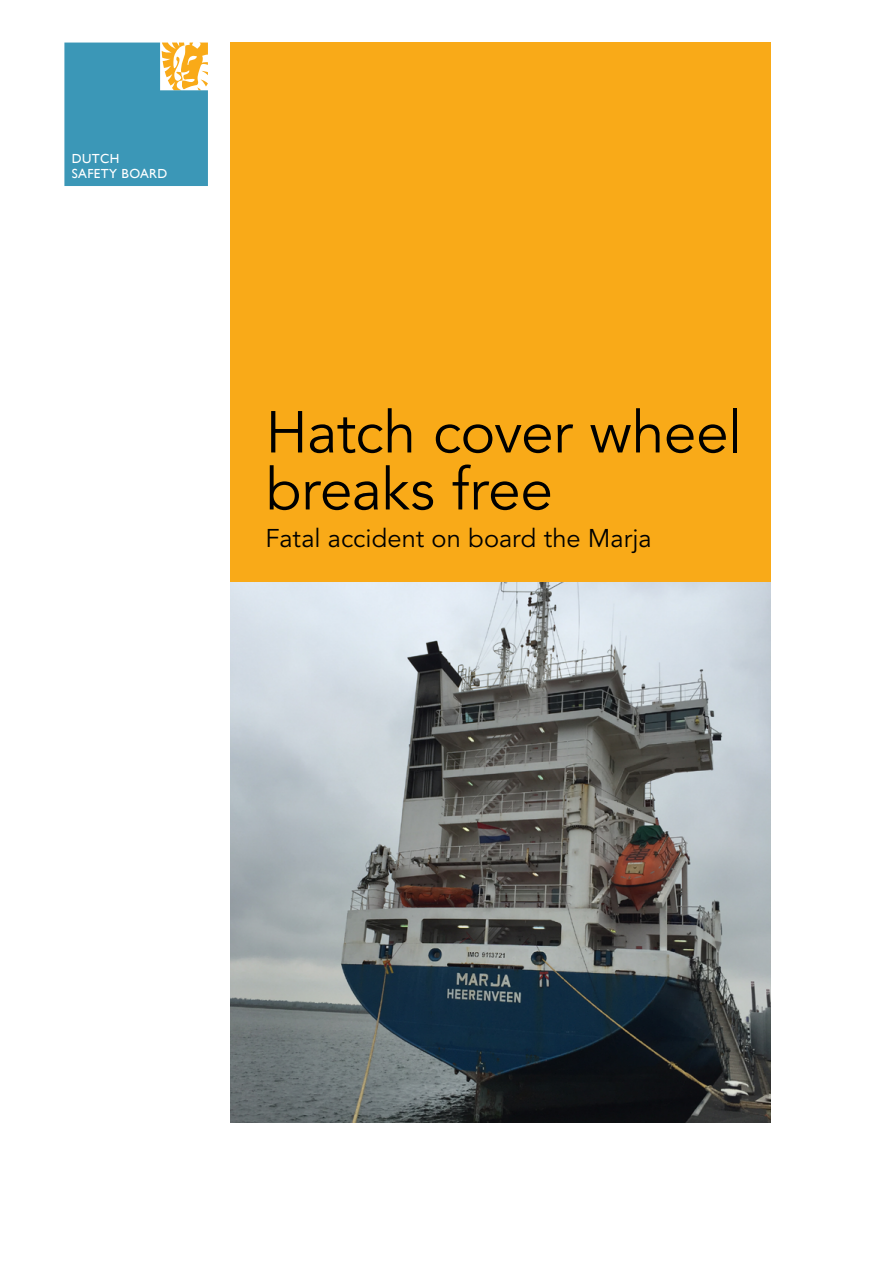
<style>
.page{position:relative;width:893px;height:1263px;background:#fff}
.page>*{position:absolute;margin:0;border:0;box-sizing:border-box;transform-origin:0 0}
.Kop{font:58.5px/57px "Avenir LT Std";letter-spacing:-.01em;color:#000}
.Onderkop{font:25.5px "Avenir LT Std";color:#000}
.t1{font:13.2px/14.7px "Gill Sans";letter-spacing:.03em;color:#fff}
</style>
<div class="page">
<svg style="left:64px;top:43px;width:144px;height:143px;background:#509db1"></svg>
<div style="left:231px;top:43px;width:540px;height:540px;background:#f9aa18"></div>
<img style="left:231px;top:582px;width:540px;height:540px">
<p class="t1" style="left:72px;top:151px;width:97px">DUTCH<br>SAFETY BOARD</p>
<p class="Kop" style="left:266px;top:405px;width:478px">Hatch cover wheel breaks free</p>
<p class="Onderkop" style="left:266px;top:523px;width:388px">Fatal accident on board the Marja</p>
</div>
